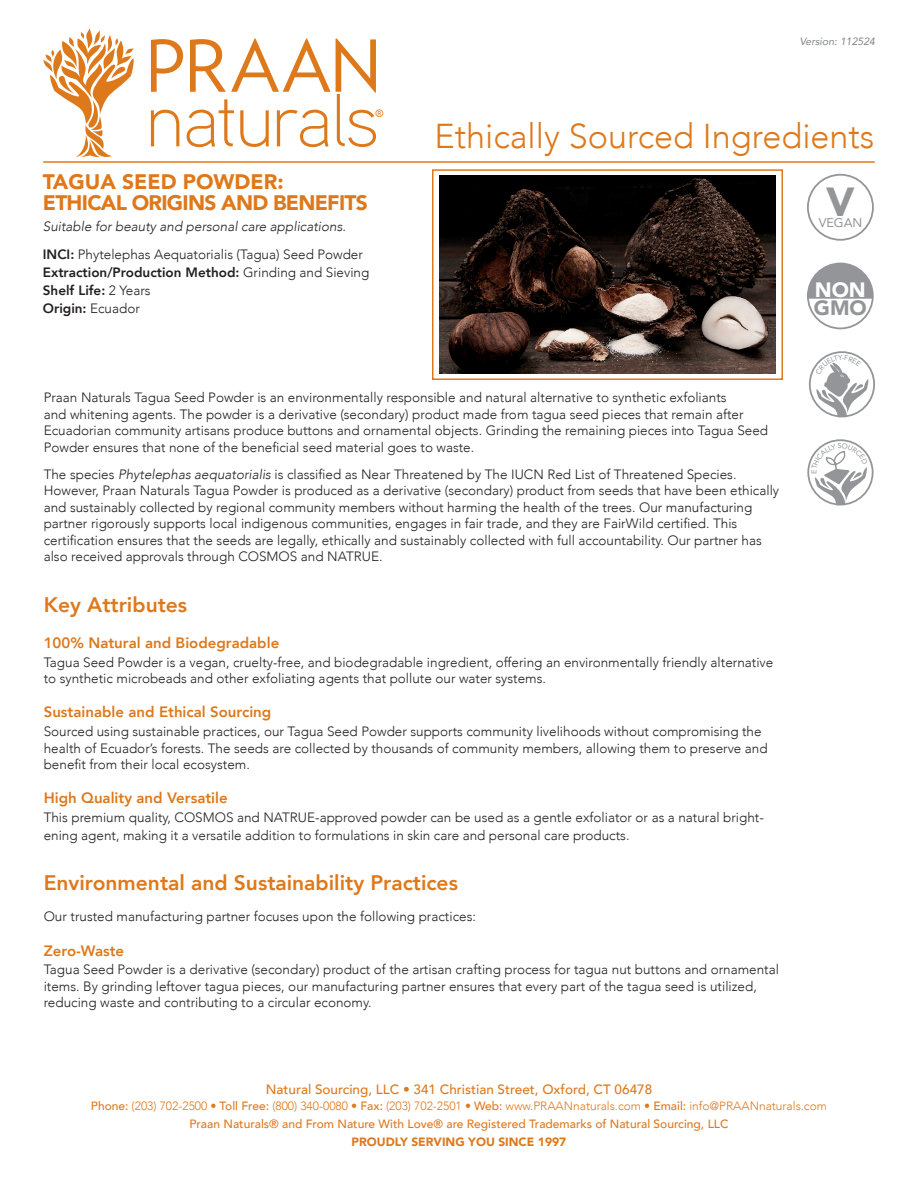
<style>
.page{position:relative;width:918px;height:1188px;background:#fff}
.page>*{position:absolute;margin:0;border:0;box-sizing:border-box;transform-origin:0 0}
.t1{font:900 40.5px "Avenir";color:#939598}
.t2{font:300 34.5px "Avenir";color:#de791b}
.Section_Header{font:800 21px "Avenir";color:#de791b}
.t3{font:900 21px/21px "Avenir";letter-spacing:-.035em;color:#de791b}
.t4{font:900 20.7px "Avenir";color:#939598}
.t5{font:900 20.7px "Avenir";color:#fff}
.Section_Header-2{font:800 15px "Avenir";color:#de791b}
.t6{font:300 13.5px/16.5px "Avenir";color:#231f20}
.t7{font:800 13.5px "Avenir";color:#231f20}
.t8{font:500 13.5px "Avenir";color:#de791b}
.t9{font:italic 300 13.5px "Avenir";color:#231f20}
.t10{font:12.6px "Avenir";color:#939598}
.t11{font:500 12px/18px "Avenir";color:#de791b;text-align:center}
.t12{font:900 12px "Avenir";color:#de791b}
.t13{font:600 10.8px "Aaux Next";color:#de791b}
.Section_Header-3{font:italic 10.5px "Avenir";color:#808285}
.s1{font-weight:800}
.s2{font-weight:300}
.s3{font-style:italic}
</style>
<div class="page">
<div style="left:807px;top:174px;width:67px;height:67px;border:2px solid #939598;border-radius:50%"></div>
<div style="left:807px;top:263px;width:67px;height:66px;border:2px solid #939598;border-radius:50%"></div>
<svg style="left:808px;top:264px;width:65px;height:30px"></svg>
<div style="left:808px;top:294px;width:65px;height:5px;background:#939598"></div>
<svg style="left:810px;top:352px;width:64px;height:65px"></svg>
<div style="left:809px;top:351px;width:66px;height:66px;border:2px solid #939598;border-radius:50%"></div>
<svg style="left:808px;top:440px;width:65px;height:65px"></svg>
<div style="left:807px;top:439px;width:67px;height:66px;border:2px solid #939598;border-radius:50%"></div>
<img style="left:439px;top:176px;width:337px;height:198px">
<div style="left:432px;top:169px;width:351px;height:211px;border:2px solid #de791b"></div>
<hr style="left:43px;top:161px;width:832px;height:2px;background:#de791b">
<svg style="left:151px;top:38px;width:225px;height:109px"></svg>
<svg style="left:43px;top:28px;width:91px;height:130px"></svg>
<svg style="left:815px;top:355px;width:54px;height:63px"></svg>
<svg style="left:811px;top:443px;width:57px;height:63px"></svg>
<p class="t13" style="left:375px;top:106px;width:10px">®</p>
<p class="t3" style="left:43px;top:171px;width:327px">TAGUA SEED POWDER:<br>ETHICAL ORIGINS AND BENEFITS</p>
<p class="t9" style="left:43px;top:219px;width:305px">Suitable for beauty and personal care applications.</p>
<p class="t6" style="left:43px;top:246px;width:322px"><span class="s1">INCI:</span> Phytelephas Aequatorialis (Tagua) Seed Powder</p>
<p class="t7" style="left:43px;top:262px;width:328px">Extraction/Production Method: <span class="s2">Grinding and Sieving</span></p>
<p class="t7" style="left:43px;top:280px;width:109px">Shelf Life: <span class="s2">2 Years</span></p>
<p class="t7" style="left:43px;top:298px;width:99px">Origin: <span class="s2">Ecuador</span></p>
<p class="Section_Header-3" style="left:800px;top:35px;width:77px">Version: 112524</p>
<h2 class="t2" style="left:435px;top:115px;width:441px">Ethically Sourced Ingredients</h2>
<h1 class="t1" style="left:826px;top:167px;width:30px">V</h1>
<p class="t10" style="left:819px;top:213px;width:45px">VEGAN</p>
<h3 class="t5" style="left:815px;top:272px;width:53px">NON</h3>
<h3 class="t4" style="left:814px;top:290px;width:54px">GMO</h3>
<p class="t6" style="left:44px;top:389px;width:726px">Praan Naturals Tagua Seed Powder is an environmentally responsible and natural alternative to synthetic exfoliants<br>and whitening agents. The powder is a derivative (secondary) product made from tagua seed pieces that remain after Ecuadorian community artisans produce buttons and ornamental objects. Grinding the remaining pieces into Tagua Seed Powder ensures that none of the beneficial seed material goes to waste.</p>
<p class="t6" style="left:44px;top:466px;width:737px">The species <span class="s3">Phytelephas aequatorialis</span> is classified as Near Threatened by The IUCN Red List of Threatened Species.<br>However, Praan Naturals Tagua Powder is produced as a derivative (secondary) product from seeds that have been ethically and sustainably collected by regional community members without harming the health of the trees. Our manufacturing partner rigorously supports local indigenous communities, engages in fair trade, and they are FairWild certified. This certification ensures that the seeds are legally, ethically and sustainably collected with full accountability. Our partner has also received approvals through COSMOS and NATRUE.</p>
<p class="Section_Header" style="left:44px;top:588px;width:145px">Key Attributes</p>
<p class="Section_Header-2" style="left:44px;top:631px;width:237px">100% Natural and Biodegradable</p>
<p class="t6" style="left:44px;top:654px;width:731px">Tagua Seed Powder is a vegan, cruelty-free, and biodegradable ingredient, offering an environmentally friendly alternative to synthetic microbeads and other exfoliating agents that pollute our water systems.</p>
<p class="Section_Header-2" style="left:44px;top:701px;width:229px">Sustainable and Ethical Sourcing</p>
<p class="t6" style="left:44px;top:723px;width:726px">Sourced using sustainable practices, our Tagua Seed Powder supports community livelihoods without compromising the health of Ecuador’s forests. The seeds are collected by thousands of community members, allowing them to preserve and benefit from their local ecosystem.</p>
<p class="Section_Header-2" style="left:44px;top:786px;width:185px">High Quality and Versatile</p>
<p class="t6" style="left:44px;top:808px;width:722px;line-height:18px">This premium quality, COSMOS and NATRUE-approved powder can be used as a gentle exfoliator or as a natural bright&shy;ening agent, making it a versatile addition to formulations in skin care and personal care products.</p>
<p class="Section_Header" style="left:44px;top:867px;width:416px">Environmental and Sustainability Practices</p>
<p class="t6" style="left:44px;top:908px;width:434px">Our trusted manufacturing partner focuses upon the following practices:</p>
<p class="Section_Header-2" style="left:44px;top:939px;width:82px">Zero-Waste</p>
<p class="t6" style="left:44px;top:961px;width:737px">Tagua Seed Powder is a derivative (secondary) product of the artisan crafting process for tagua nut buttons and ornamental items. By grinding leftover tagua pieces, our manufacturing partner ensures that every part of the tagua seed is utilized, reducing waste and contributing to a circular economy.</p>
<p class="t8" style="left:266px;top:1077px;width:388px">Natural Sourcing, LLC • 341 Christian Street, Oxford, CT 06478</p>
<p class="t11" style="left:91px;top:1096px;width:738px">Phone: <span class="s2">(203) 702-2500 •</span> Toll Free: <span class="s2">(800) 340-0080 •</span> Fax: <span class="s2">(203) 702-2501 •</span> Web: <span class="s2">www.PRAANnaturals.com •</span> Email: <span class="s2">info@PRAANnaturals.com<br></span>Praan Naturals® and From Nature With Love® are Registered Trademarks of Natural Sourcing, LLC</p>
<p class="t12" style="left:352px;top:1132px;width:216px">PROUDLY SERVING YOU SINCE 1997</p>
</div>
